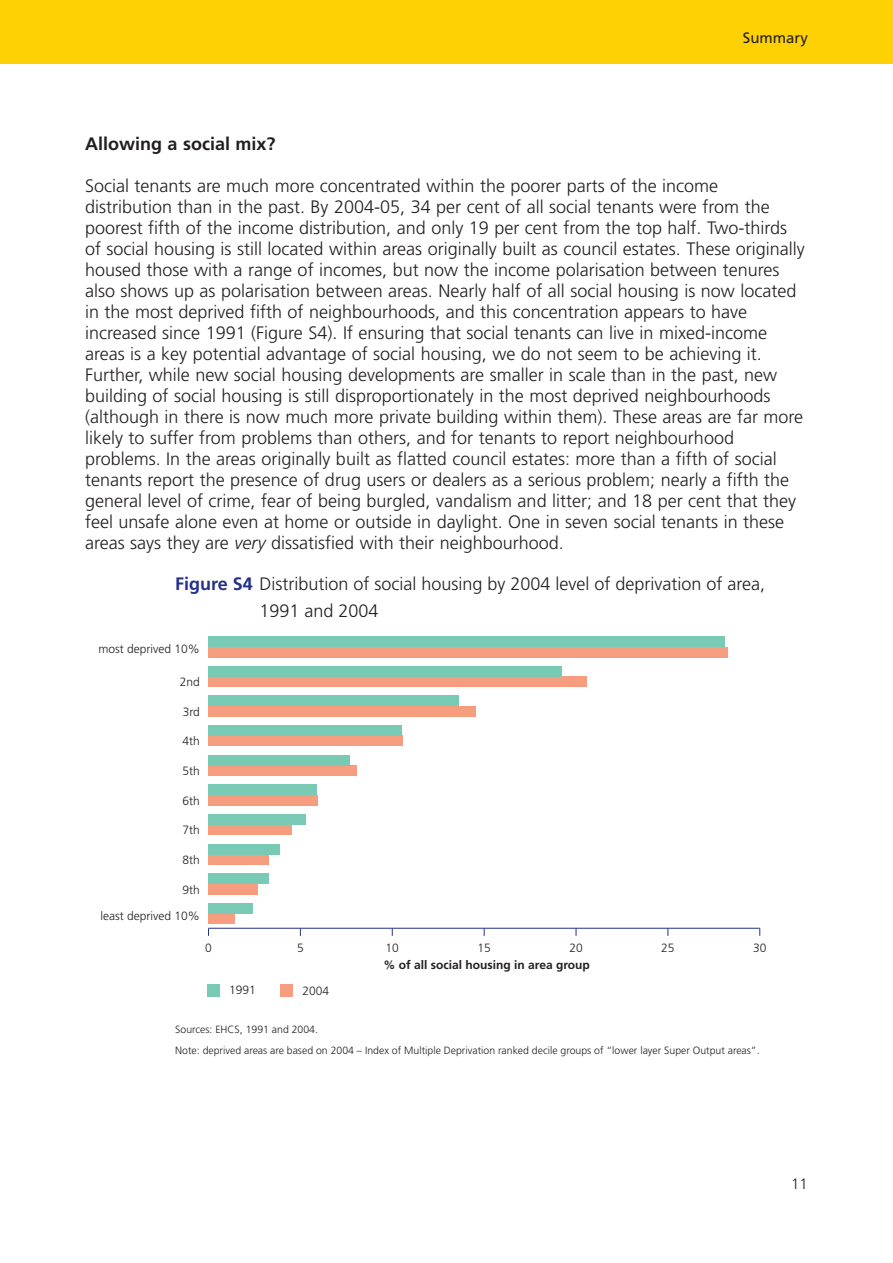
<style>
.page{position:relative;width:893px;height:1263px;background:#fff}
.page>*{position:absolute;margin:0;border:0;box-sizing:border-box;transform-origin:0 0}
.t1{font:300 18px/21px "Frutiger";color:#231f20}
.t2{font:700 18px "Frutiger";color:#231f20}
.t3{font:15px "Frutiger";color:#231f20}
.t4{font:300 15px "Frutiger";color:#231f20}
.t5{font:300 12px "Frutiger";color:#231f20}
.t6{font:700 12px "Frutiger";color:#231f20}
.t7{font:300 10.5px/21.1px "Frutiger";color:#231f20}
.s1{font-style:italic}
.s2{font-weight:700;color:#24318b}
</style>
<div class="page">
<div style="left:0;top:0;width:893px;height:64px;background:#fed105"></div>
<hr style="left:208px;top:928px;width:552px;height:1px;background:#24318b">
<div style="left:207px;top:984px;width:13px;height:12px;background:#78cab5"></div>
<div style="left:280px;top:984px;width:13px;height:13px;background:#f69c7f"></div>
<div style="left:208px;top:647px;width:519px;height:10px;background:#f69c7f"></div>
<div style="left:208px;top:676px;width:379px;height:11px;background:#f69c7f"></div>
<div style="left:208px;top:706px;width:268px;height:10px;background:#f69c7f"></div>
<div style="left:208px;top:736px;width:195px;height:10px;background:#f69c7f"></div>
<div style="left:208px;top:765px;width:149px;height:11px;background:#f69c7f"></div>
<div style="left:208px;top:795px;width:110px;height:10px;background:#f69c7f"></div>
<div style="left:208px;top:824px;width:84px;height:11px;background:#f69c7f"></div>
<div style="left:208px;top:854px;width:61px;height:10px;background:#f69c7f"></div>
<div style="left:208px;top:884px;width:50px;height:10px;background:#f69c7f"></div>
<div style="left:208px;top:913px;width:27px;height:11px;background:#f69c7f"></div>
<div style="left:208px;top:636px;width:517px;height:11px;background:#78cab5"></div>
<div style="left:208px;top:666px;width:354px;height:10px;background:#78cab5"></div>
<div style="left:208px;top:696px;width:251px;height:10px;background:#78cab5"></div>
<div style="left:208px;top:725px;width:194px;height:11px;background:#78cab5"></div>
<div style="left:208px;top:755px;width:142px;height:10px;background:#78cab5"></div>
<div style="left:208px;top:784px;width:109px;height:11px;background:#78cab5"></div>
<div style="left:208px;top:814px;width:98px;height:10px;background:#78cab5"></div>
<div style="left:208px;top:844px;width:72px;height:10px;background:#78cab5"></div>
<div style="left:208px;top:873px;width:61px;height:11px;background:#78cab5"></div>
<div style="left:208px;top:903px;width:45px;height:10px;background:#78cab5"></div>
<p class="t3" style="left:743px;top:31px;width:67px">Summary</p>
<p class="t2" style="left:85px;top:136px;width:192px">Allowing a social mix?</p>
<p class="t1" style="left:85px;top:176px;width:721px">Social tenants are much more concentrated within the poorer parts of the income distribution than in the past. By 2004-05, 34 per cent of all social tenants were from the poorest fifth of the income distribution, and only 19 per cent from the top half. Two-thirds of social housing is still located within areas originally built as council estates. These originally housed those with a range of incomes, but now the income polarisation between tenures also shows up as polarisation between areas. Nearly half of all social housing is now located in the most deprived fifth of neighbourhoods, and this concentration appears to have increased since 1991 (Figure S4). If ensuring that social tenants can live in mixed-income areas is a key potential advantage of social housing, we do not seem to be achieving it.<br>Further, while new social housing developments are smaller in scale than in the past, new building of social housing is still disproportionately in the most deprived neighbourhoods (although in there is now much more private building within them). These areas are far more likely to suffer from problems than others, and for tenants to report neighbourhood problems. In the areas originally built as flatted council estates: more than a fifth of social tenants report the presence of drug users or dealers as a serious problem; nearly a fifth the general level of crime, fear of being burgled, vandalism and litter; and 18 per cent that they feel unsafe alone even at home or outside in daylight. One in seven social tenants in these areas says they are <span class="s1">very</span> dissatisfied with their neighbourhood.</p>
<p class="t1" style="left:259px;top:572px;width:507px;line-height:26.5px;text-indent:-84px"><span class="s2">Figure S4</span> Distribution of social housing by 2004 level of deprivation of area,<br>1991 and 2004</p>
<p class="t5" style="left:99px;top:644px;width:103px">most deprived 10%</p>
<p class="t5" style="left:180px;top:677px;width:22px">2nd</p>
<p class="t5" style="left:183px;top:707px;width:19px">3rd</p>
<p class="t5" style="left:183px;top:736px;width:19px">4th</p>
<p class="t5" style="left:183px;top:766px;width:19px">5th</p>
<p class="t5" style="left:183px;top:796px;width:19px">6th</p>
<p class="t5" style="left:183px;top:825px;width:19px">7th</p>
<p class="t5" style="left:183px;top:855px;width:19px">8th</p>
<p class="t5" style="left:183px;top:884px;width:19px">9th</p>
<p class="t5" style="left:101px;top:911px;width:101px">least deprived 10%</p>
<p class="t5" style="left:205px;top:943px;width:8px">0</p>
<p class="t5" style="left:297px;top:943px;width:8px">5</p>
<p class="t5" style="left:386px;top:943px;width:15px">10</p>
<p class="t5" style="left:477px;top:943px;width:15px">15</p>
<p class="t5" style="left:569px;top:943px;width:15px">20</p>
<p class="t5" style="left:661px;top:943px;width:15px">25</p>
<p class="t5" style="left:753px;top:943px;width:15px">30</p>
<p class="t5" style="left:229px;top:985px;width:28px">1991</p>
<p class="t5" style="left:302px;top:986px;width:28px">2004</p>
<p class="t6" style="left:384px;top:960px;width:208px">% of all social housing in area group</p>
<p class="t7" style="left:175px;top:1019px;width:586px">Sources: EHCS, 1991 and 2004.<br>Note: deprived areas are based on 2004 – Index of Multiple Deprivation ranked decile groups of “lower layer Super Output areas”.</p>
<p class="t4" style="left:791px;top:1178px;width:18px">11</p>
</div>
